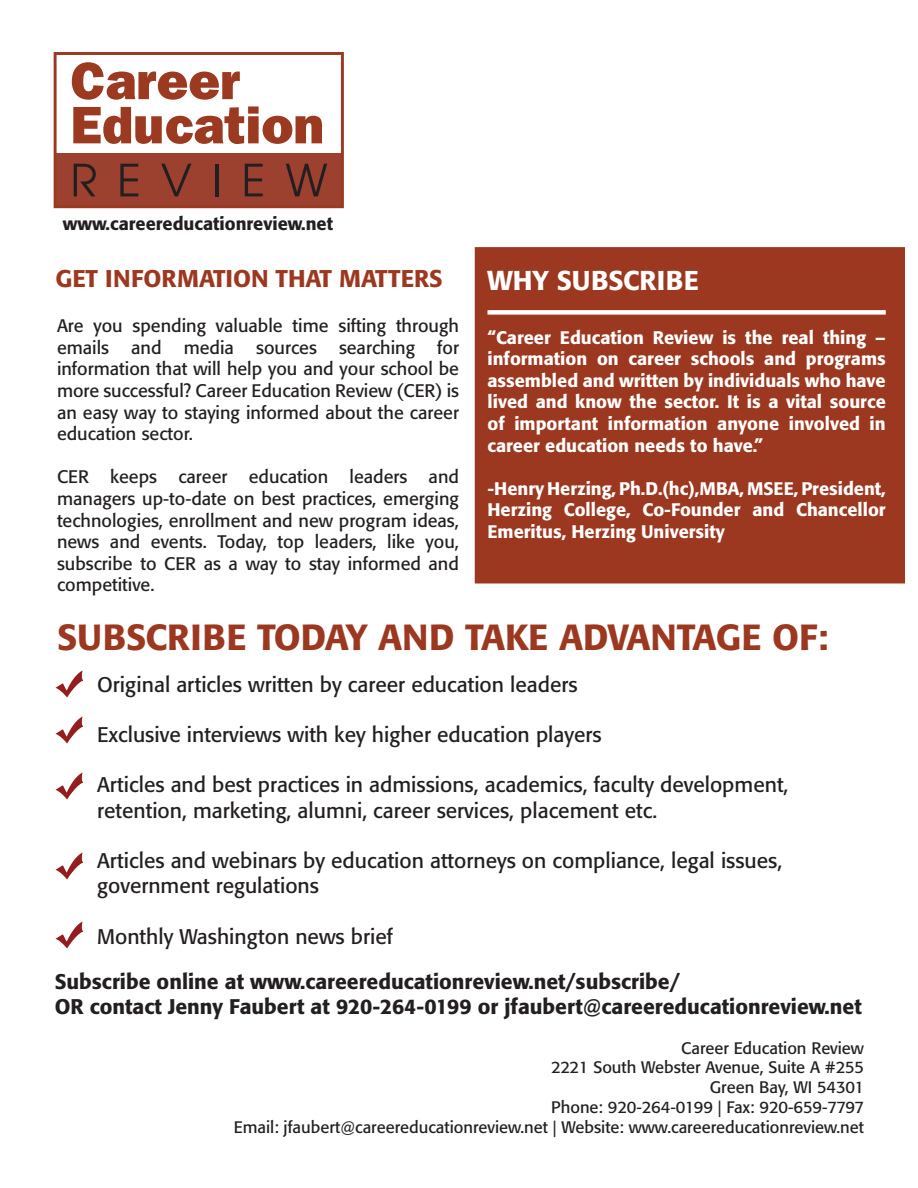
<style>
.page{position:relative;width:918px;height:1188px;background:#fff}
.page>*{position:absolute;margin:0;border:0;box-sizing:border-box;transform-origin:0 0}
.t1{font:500 36px "Formata";color:#9d3820}
.t2{font:500 27px "Formata";color:#fff}
.t3{font:500 24px "Formata";color:#9d3820}
.t4{font:21px/25.2px "Formata";color:#231f20}
.t5{font:500 21px "Formata";color:#231f20}
.t6{font:18px/21.6px "Formata";color:#231f20;text-align:justify}
.t7{font:500 18px/21.6px "Formata";color:#fff;text-align:justify}
.t8{font:500 18px "Formata";color:#231f20}
.t9{font:16.5px "Formata";color:#231f20}
</style>
<div class="page">
<div style="left:475px;top:247px;width:430px;height:337px;background:#9d3820;border:2px solid #9d3820"></div>
<div style="left:488px;top:310px;width:398px;height:5px;background:#fff"></div>
<img style="left:56px;top:671px;width:26px;height:26px">
<img style="left:56px;top:717px;width:26px;height:26px">
<img style="left:56px;top:773px;width:26px;height:26px">
<img style="left:56px;top:853px;width:26px;height:26px">
<img style="left:56px;top:922px;width:26px;height:26px">
<svg style="left:54px;top:52px;width:290px;height:156px"></svg>
<svg style="left:72px;top:62px;width:168px;height:38px"></svg>
<svg style="left:73px;top:106px;width:249px;height:38px"></svg>
<svg style="left:74px;top:164px;width:22px;height:32px"></svg>
<svg style="left:120px;top:164px;width:18px;height:32px"></svg>
<svg style="left:161px;top:164px;width:31px;height:32px"></svg>
<hr style="left:215px;top:164px;width:3px;height:32px;background:#231f20">
<svg style="left:245px;top:164px;width:18px;height:32px"></svg>
<svg style="left:286px;top:164px;width:41px;height:32px"></svg>
<p class="t8" style="left:63px;top:212px;width:272px">www.careereducationreview.net</p>
<p class="t3" style="left:56px;top:264px;width:389px">GET INFORMATION THAT MATTERS</p>
<p class="t2" style="left:488px;top:264px;width:213px">WHY SUBSCRIBE</p>
<p class="t7" style="left:488px;top:326px;width:400px">“Career Education Review is the real thing – information on career schools and programs assembled and written by individuals who have lived and know the sector. It is a vital source of important information anyone involved in career education needs to have.”</p>
<p class="t7" style="left:488px;top:477px;width:400px">-Henry Herzing, Ph.D.(hc),MBA, MSEE, President, Herzing College, Co-Founder and Chancellor Emeritus, Herzing University</p>
<p class="t6" style="left:57px;top:315px;width:404px">Are you spending valuable time sifting through emails and media sources searching for information that will help you and your school be more successful? Career Education Review (CER) is an easy way to staying informed about the career education sector.</p>
<p class="t6" style="left:57px;top:466px;width:404px">CER keeps career education leaders and managers up-to-date on best practices, emerging technologies, enrollment and new program ideas, news and events. Today, top leaders, like you, subscribe to CER as a way to stay informed and competitive.</p>
<p class="t1" style="left:57px;top:615px;width:773px">SUBSCRIBE TODAY AND TAKE ADVANTAGE OF:</p>
<p class="t4" style="left:97px;top:672px;width:482px">Original articles written by career education leaders</p>
<p class="t4" style="left:97px;top:722px;width:506px">Exclusive interviews with key higher education players</p>
<p class="t4" style="left:97px;top:772px;width:693px">Articles and best practices in admissions, academics, faculty development, retention, marketing, alumni, career services, placement etc.</p>
<p class="t4" style="left:97px;top:848px;width:687px">Articles and webinars by education attorneys on compliance, legal issues, government regulations</p>
<p class="t4" style="left:97px;top:924px;width:297px">Monthly Washington news brief</p>
<p class="t5" style="left:55px;top:969px;width:627px">Subscribe online at www.careereducationreview.net/subscribe/</p>
<p class="t5" style="left:55px;top:994px;width:809px">OR contact Jenny Faubert at 920-264-0199 or jfaubert@careereducationreview.net</p>
<p class="t9" style="left:681px;top:1038px;width:184px">Career Education Review</p>
<p class="t9" style="left:551px;top:1058px;width:314px">2221 South Webster Avenue, Suite A #255</p>
<p class="t9" style="left:710px;top:1077px;width:156px">Green Bay, WI 54301</p>
<p class="t9" style="left:551px;top:1097px;width:314px">Phone: 920-264-0199 | Fax: 920-659-7797</p>
<p class="t9" style="left:234px;top:1117px;width:632px">Email: jfaubert@careereducationreview.net | Website: www.careereducationreview.net</p>
</div>
